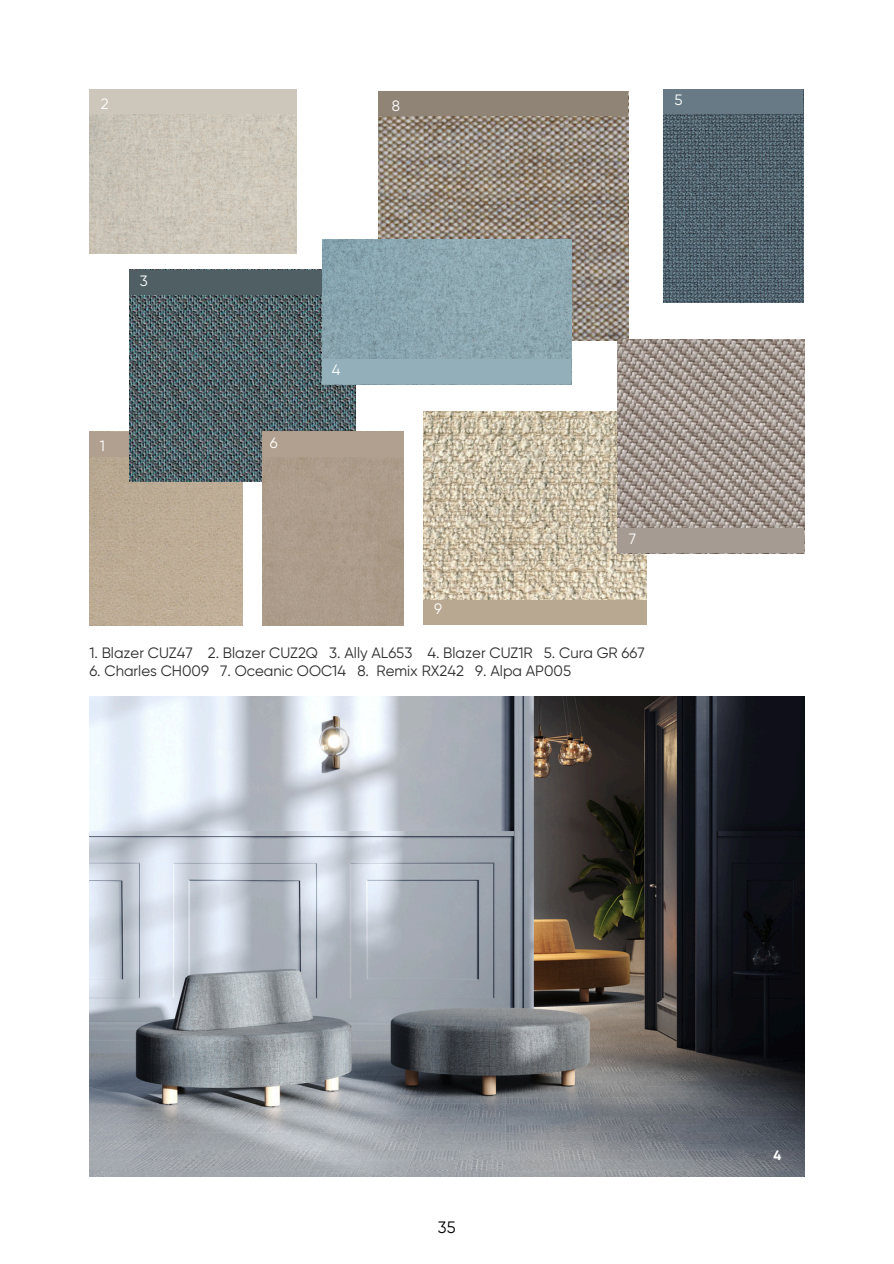
<style>
.page{position:relative;width:894px;height:1264px;background:#fff}
.page>*{position:absolute;margin:0;border:0;box-sizing:border-box;transform-origin:0 0}
.t1{font:16.5px "Gilroy";color:#000}
.t2{font:15px "Gilroy";color:#2e2e2e}
.t3{font:15px "Gilroy";color:#fff}
.t4{font:700 13.5px "Gilroy";color:#fff}
</style>
<div class="page">
<img style="left:89px;top:696px;width:715px;height:480px">
<img style="left:378px;top:91px;width:250px;height:249px">
<div style="left:378px;top:91px;width:249px;height:25px;background:#8f8476"></div>
<img style="left:89px;top:456px;width:153px;height:169px">
<div style="left:89px;top:432px;width:153px;height:24px;background:#b19f8f"></div>
<img style="left:129px;top:294px;width:226px;height:187px">
<div style="left:129px;top:270px;width:227px;height:24px;background:#4f5f64"></div>
<img style="left:322px;top:239px;width:249px;height:120px">
<div style="left:322px;top:359px;width:249px;height:25px;background:#93afb9"></div>
<img style="left:89px;top:114px;width:207px;height:140px">
<div style="left:89px;top:89px;width:207px;height:25px;background:#cdc6ba"></div>
<img style="left:663px;top:114px;width:139px;height:188px">
<div style="left:663px;top:89px;width:139px;height:25px;background:#677a85"></div>
<div style="left:263px;top:456px;width:140px;height:169px;background:#ac9b8b"></div>
<div style="left:263px;top:432px;width:140px;height:24px;background:#b19f8f"></div>
<img style="left:423px;top:411px;width:223px;height:189px">
<div style="left:423px;top:600px;width:224px;height:25px;background:#b8a791"></div>
<img style="left:617px;top:339px;width:187px;height:189px">
<div style="left:617px;top:528px;width:187px;height:25px;background:#a59b92"></div>
<p class="t3" style="left:101px;top:95px;width:9px">2</p>
<p class="t3" style="left:674px;top:91px;width:10px">5</p>
<p class="t3" style="left:392px;top:97px;width:10px">8</p>
<p class="t3" style="left:140px;top:272px;width:9px">3</p>
<p class="t3" style="left:100px;top:437px;width:7px">1</p>
<p class="t3" style="left:270px;top:434px;width:9px">6</p>
<p class="t3" style="left:332px;top:361px;width:10px">4</p>
<p class="t3" style="left:434px;top:600px;width:9px">9</p>
<p class="t3" style="left:628px;top:530px;width:9px">7</p>
<p class="t2" style="left:89px;top:643px;width:556px">1. Blazer CUZ47 2. Blazer CUZ2Q 3. Ally AL653 4. Blazer CUZ1R 5. Cura GR 667</p>
<p class="t2" style="left:89px;top:661px;width:483px">6. Charles CH009 7. Oceanic OOC14 8. Remix RX242 9. Alpa AP005</p>
<p class="t1" style="left:438px;top:1217px;width:19px">35</p>
<p class="t4" style="left:773px;top:1147px;width:9px">4</p>
</div>
